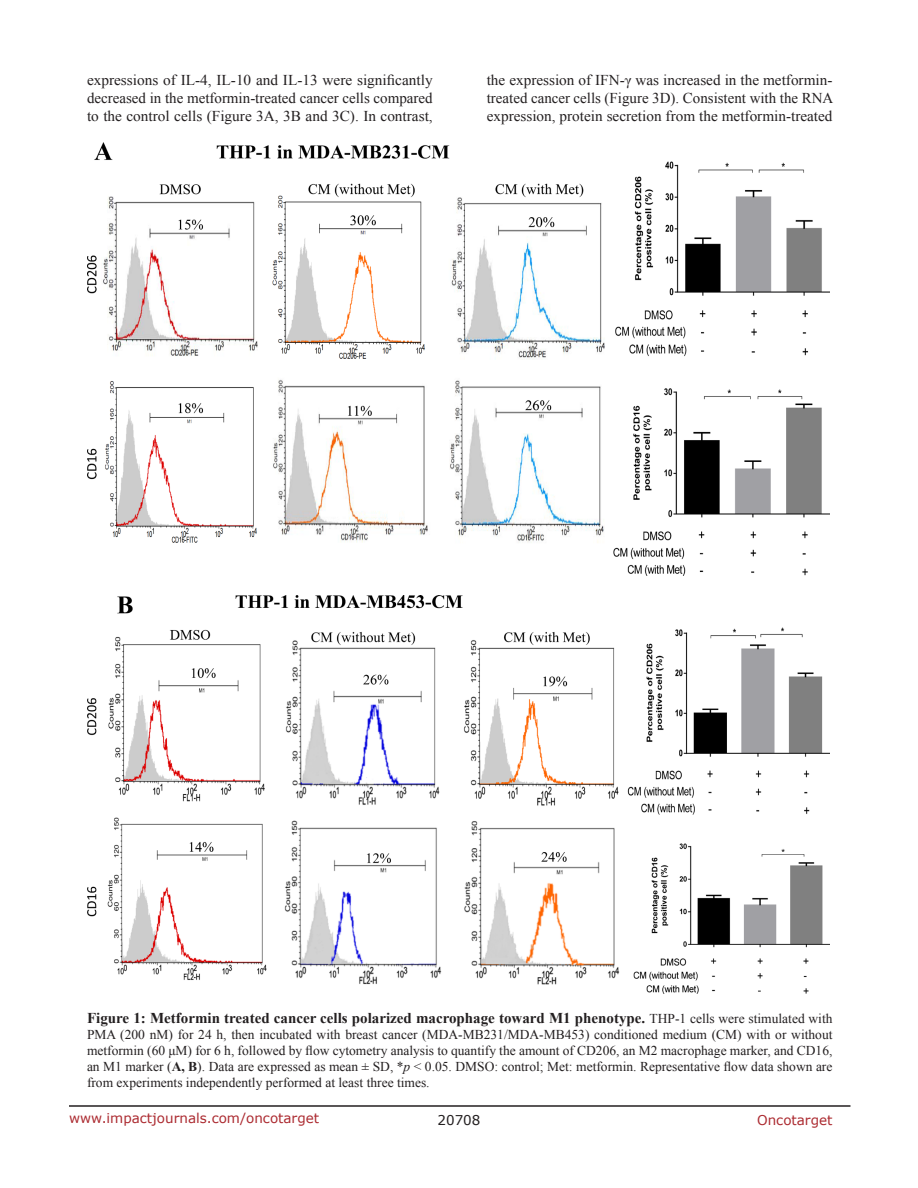
<style>
.page{position:relative;width:918px;height:1188px;background:#fff}
.page>*{position:absolute;margin:0;border:0;box-sizing:border-box;transform-origin:0 0}
.BodyText{font:15px/18px "Times New Roman";color:#231f20;text-align:justify}
.FigureText{font:700 15px "Times New Roman";color:#231f20}
.FigureText-2{font:13.5px/16.2px "Times New Roman";color:#231f20;text-align:justify}
.t1{font:13.5px "Verdana";color:#ac2b31}
.t2{font:13.5px "Verdana";color:#231f20}
.s1{font-weight:400;font-size:13.5px}
.s2{font-weight:700}
.s3{font-style:italic}
</style>
<div class="page">
<hr style="left:69px;top:1105px;width:781px;height:2px;background:#231f20">
<img style="left:88px;top:143px;width:742px;height:433px">
<img style="left:87px;top:595px;width:743px;height:399px">
<p class="BodyText" style="left:87px;top:71px;width:347px">expressions of IL-4, IL-10 and IL-13 were significantly decreased in the metformin-treated cancer cells compared to the control cells (Figure 3A, 3B and 3C). In contrast,</p>
<p class="BodyText" style="left:487px;top:71px;width:348px">the expression of IFN-γ was increased in the metformin&shy;treated cancer cells (Figure 3D). Consistent with the RNA expression, protein secretion from the metformin-treated</p>
<p class="FigureText" style="left:87px;top:1007px;width:747px">Figure 1: Metformin treated cancer cells polarized macrophage toward M1 phenotype. <span class="s1">THP-1 cells were stimulated with</span></p>
<p class="FigureText-2" style="left:87px;top:1026px;width:747px">PMA (200 nM) for 24 h, then incubated with breast cancer (MDA-MB231/MDA-MB453) conditioned medium (CM) with or without metformin (60 μM) for 6 h, followed by flow cytometry analysis to quantify the amount of CD206, an M2 macrophage marker, and CD16, an M1 marker (<span class="s2">A, B</span>). Data are expressed as mean ± SD, *<span class="s3">p</span> &lt; 0.05. DMSO: control; Met: metformin. Representative flow data shown are from experiments independently performed at least three times.</p>
<p class="t1" style="left:69px;top:1109px;width:252px">www.impactjournals.com/oncotarget</p>
<p class="t2" style="left:438px;top:1111px;width:44px">20708</p>
<p class="t1" style="left:757px;top:1111px;width:77px">Oncotarget</p>
</div>
